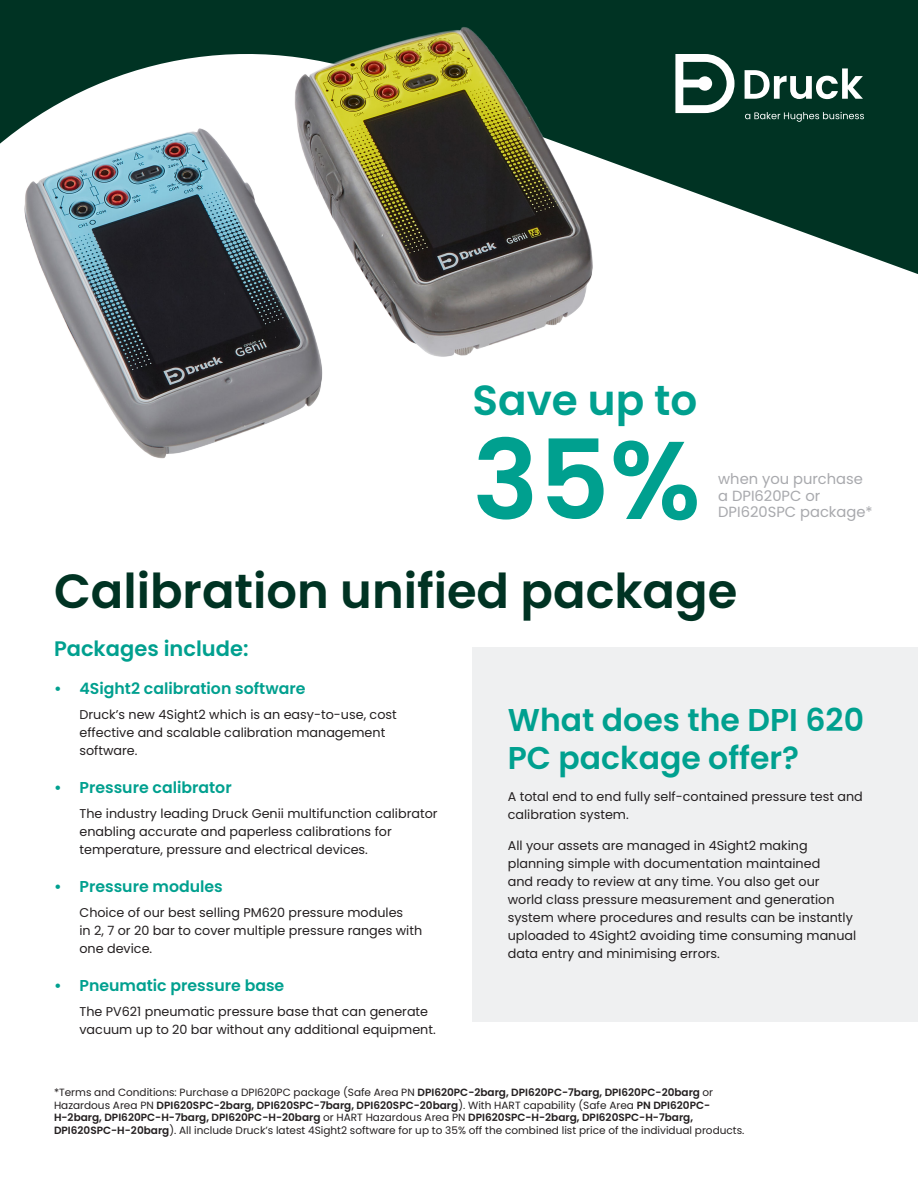
<style>
.page{position:relative;width:918px;height:1188px;background:#fff}
.page>*{position:absolute;margin:0;border:0;box-sizing:border-box;transform-origin:0 0}
._44pt-headline{font:600 110.25px "Poppins";color:#00a08f}
._32pt-headline{font:600 48px "Poppins";color:#003323}
._21pt-subhead{font:600 42.15px "Poppins";color:#00a08f}
._21pt-subhead-2{font:600 31.5px/37.8px "Poppins";color:#00a08f}
._15pt-body_subhead{font:600 21px "Poppins";color:#00a08f}
.t1{font:600 15.75px "Poppins";color:#00a08f}
._10_5pt-body_subhead{font:14.7px/16.8px "Poppins";color:#a8a9ad}
._8_5pt-body_text{font:12.75px/18px "Poppins";color:#231f20}
._7pt-caption{font:10.5px/12.8px "Poppins";color:#231f20}
.s1{font-weight:600}
</style>
<div class="page">
<div style="left:0;top:0;width:918px;height:329px;background:#003323"></div>
<svg style="left:627px;top:70px;width:291px;height:259px"></svg>
<svg style="left:675px;top:54px;width:60px;height:59px"></svg>
<svg style="left:745px;top:68px;width:118px;height:31px"></svg>
<svg style="left:745px;top:112px;width:119px;height:10px"></svg>
<div style="left:472px;top:647px;width:446px;height:375px;background:#eff0f1"></div>
<img style="left:0;top:27px;width:627px;height:432px">
<p class="_21pt-subhead" style="left:472px;top:376px;width:226px">Save up to</p>
<p class="_44pt-headline" style="left:472px;top:416px;width:230px">35%</p>
<p class="_10_5pt-body_subhead" style="left:718px;top:470px;width:156px">when you purchase a DPI620PC or<br>DPI620SPC package*</p>
<p class="_32pt-headline" style="left:54px;top:564px;width:685px">Calibration unified package</p>
<p class="_15pt-body_subhead" style="left:54px;top:636px;width:196px">Packages include:</p>
<p class="t1" style="left:54px;top:679px;width:253px">• 4Sight2 calibration software</p>
<p class="_8_5pt-body_text" style="left:80px;top:705px;width:319px">Druck’s new 4Sight2 which is an easy-to-use, cost effective and scalable calibration management software.</p>
<p class="t1" style="left:54px;top:778px;width:179px">• Pressure calibrator</p>
<p class="_8_5pt-body_text" style="left:80px;top:804px;width:360px">The industry leading Druck Genii multifunction calibrator enabling accurate and paperless calibrations for temperature, pressure and electrical devices.</p>
<p class="t1" style="left:54px;top:877px;width:170px">• Pressure modules</p>
<p class="_8_5pt-body_text" style="left:80px;top:903px;width:344px">Choice of our best selling PM620 pressure modules<br>in 2, 7 or 20 bar to cover multiple pressure ranges with one device.</p>
<p class="t1" style="left:54px;top:976px;width:232px">• Pneumatic pressure base</p>
<p class="_8_5pt-body_text" style="left:80px;top:1002px;width:358px">The PV621 pneumatic pressure base that can generate vacuum up to 20 bar without any additional equipment.</p>
<p class="_21pt-subhead-2" style="left:508px;top:702px;width:358px">What does the DPI 620<br>PC package offer?</p>
<p class="_8_5pt-body_text" style="left:508px;top:787px;width:357px">A total end to end fully self-contained pressure test and calibration system.</p>
<p class="_8_5pt-body_text" style="left:508px;top:837px;width:350px">All your assets are managed in 4Sight2 making planning simple with documentation maintained<br>and ready to review at any time. You also get our world class pressure measurement and generation system where procedures and results can be instantly uploaded to 4Sight2 avoiding time consuming manual data entry and minimising errors.</p>
<p class="_7pt-caption" style="left:54px;top:1086px;width:692px">*Terms and Conditions: Purchase a DPI620PC package (Safe Area PN <span class="s1">DPI620PC-2barg, DPI620PC-7barg, DPI620PC-20barg</span> or Hazardous Area PN <span class="s1">DPI620SPC-2barg, DPI620SPC-7barg, DPI620SPC-20barg</span>). With HART capability (Safe Area <span class="s1">PN DPI620PC-H-2barg, DPI620PC-H-7barg, DPI620PC-H-20barg</span> or HART Hazardous Area PN <span class="s1">DPI620SPC-H-2barg, DPI620SPC-H-7barg, DPI620SPC-H-20barg</span>). All include Druck’s latest 4Sight2 software for up to 35% off the combined list price of the individual products.</p>
</div>
